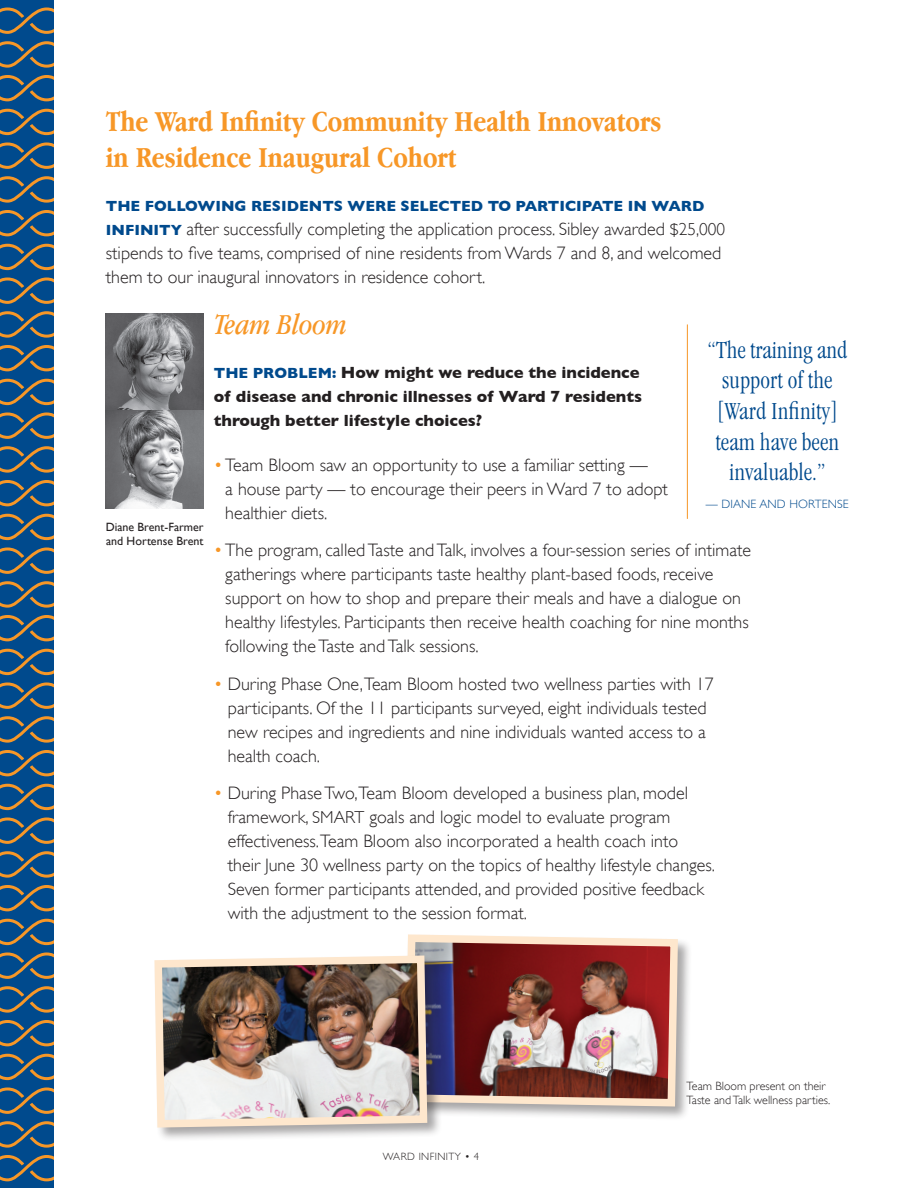
<style>
.page{position:relative;width:918px;height:1188px;background:#fff}
.page>*{position:absolute;margin:0;border:0;box-sizing:border-box;transform-origin:0 0}
.t1{font:700 condensed 30px/36px "Garamond IT Cby BT";color:#f79727}
.t2{font:italic condensed 30px "Garamond IT Cby BT";color:#f79727}
.t3{font:300 condensed 25.5px/30.6px "Garamond IT Cby BT";color:#004a8d;text-align:center}
.t4{font:300 18px/24px "Gill Sans";color:#231f20}
.t5{font:700 16.5px/24px "Gill Sans";color:#231f20}
.t6{font:700 15px "Gill Sans";color:#004a8d}
.t7{font:300 12px/14.4px "Gill Sans";color:#231f20}
.t8{font:12px/14.4px "Gill Sans";color:#231f20}
.t9{font:300 12px "Gill Sans";letter-spacing:.01em;color:#004a8d}
.t10{font:300 10.5px "Gill Sans";letter-spacing:.04em;color:#231f20}
.s1{font-weight:700;font-size:15px;color:#004a8d}
.s2{font-size:17.25px}
.s3{font-size:15px;color:#004a8d}
.s4{color:#f79727}
</style>
<div class="page">
<svg style="left:0;top:6px;width:54px;height:1177px;background:#2e5879"></svg>
<img style="left:106px;top:314px;width:98px;height:195px">
<hr style="left:687px;top:324px;width:1px;height:195px;background:#f79727">
<div style="left:404px;top:933px;width:288px;height:188px;background:#231f20;opacity:.4"></div>
<img style="left:404px;top:933px;width:278px;height:177px">
<div style="left:153px;top:954px;width:289px;height:188px;background:#231f20;opacity:.4"></div>
<img style="left:153px;top:952px;width:278px;height:179px">
<p class="t1" style="left:106px;top:103px;width:557px">The Ward Infinity Community Health Innovators in Residence Inaugural Cohort</p>
<p class="t6" style="left:106px;top:197px;width:600px">THE FOLLOWING RESIDENTS WERE SELECTED TO PARTICIPATE IN WARD</p>
<p class="t4" style="left:106px;top:217px;width:621px"><span class="s1">INFINITY</span> after successfully completing the application process. Sibley awarded <span class="s2">$25,000 </span>stipends to five teams, comprised of nine residents from Wards 7 and 8, and welcomed them to our inaugural innovators in residence cohort.</p>
<p class="t2" style="left:214px;top:308px;width:135px">Team Bloom</p>
<p class="t5" style="left:214px;top:361px;width:430px"><span class="s3">THE PROBLEM:</span> How might we reduce the incidence of disease and chronic illnesses of Ward 7 residents through better lifestyle choices?</p>
<p class="t4" style="left:225px;top:453px;width:444px;text-indent:-11px"><span class="s4">•</span>Team Bloom saw an opportunity to use a familiar setting —<br>a house party — to encourage their peers in Ward 7 to adopt healthier diets.</p>
<p class="t4" style="left:225px;top:538px;width:527px;text-indent:-11px"><span class="s4">•</span>The program, called Taste and Talk, involves a four-session series of intimate gatherings where participants taste healthy plant-based foods, receive support on how to shop and prepare their meals and have a dialogue on healthy lifestyles. Participants then receive health coaching for nine months following the Taste and Talk sessions.</p>
<p class="t4" style="left:228px;top:672px;width:488px;text-indent:-14px"><span class="s4">•</span> During Phase One,Team Bloom hosted two wellness parties with 17 participants. Of the 11 participants surveyed, eight individuals tested new recipes and ingredients and nine individuals wanted access to a health coach.</p>
<p class="t4" style="left:228px;top:781px;width:489px;text-indent:-14px"><span class="s4">•</span> During Phase Two,Team Bloom developed a business plan, model framework, <span class="s2">SMART</span> goals and logic model to evaluate program effectiveness.Team Bloom also incorporated a health coach into<br>their June 30 wellness party on the topics of healthy lifestyle changes.<br>Seven former participants attended, and provided positive feedback with the adjustment to the session format.</p>
<p class="t3" style="left:707px;top:334px;width:141px">“The training and support of the [Ward Infinity] team have been invaluable.”</p>
<p class="t9" style="left:706px;top:497px;width:144px">— DIANE AND HORTENSE</p>
<p class="t8" style="left:106px;top:520px;width:99px">Diane Brent-Farmer and Hortense Brent</p>
<p class="t10" style="left:383px;top:1151px;width:98px">WARD INFINITY • 4</p>
<p class="t7" style="left:687px;top:1079px;width:145px">Team Bloom present on their<br>Taste and Talk wellness parties.</p>
</div>
